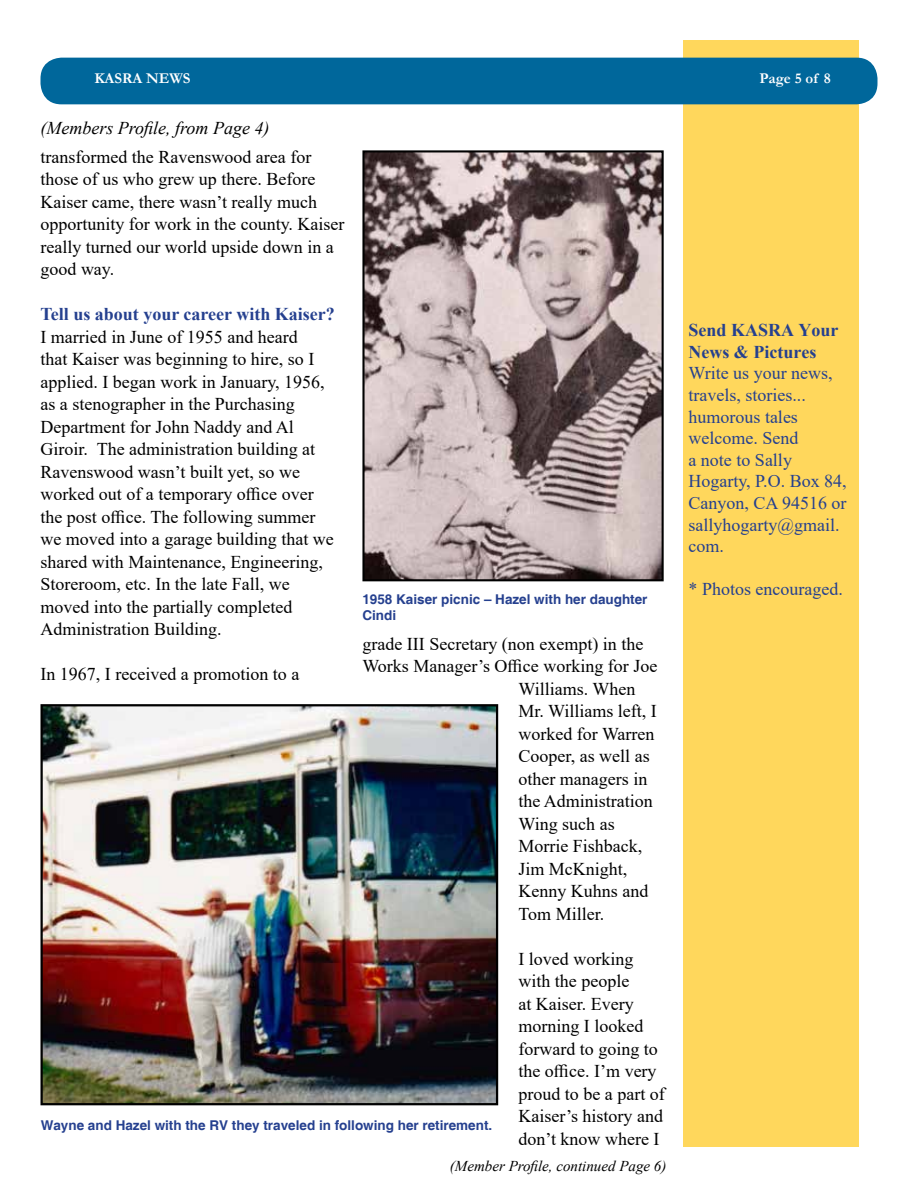
<style>
.page{position:relative;width:918px;height:1188px;background:#fff}
.page>*{position:absolute;margin:0;border:0;box-sizing:border-box;transform-origin:0 0}
.t1{font:18px/22.5px "Times New Roman";color:#000}
.t2{font:18px/21.6px "Times New Roman";color:#25408f}
.t3{font:700 18px/21.6px "Times New Roman";color:#25408f}
.t4{font:italic 18px "Times New Roman";color:#000}
.t5{font:italic 15px "Times New Roman";color:#000}
.t6{font:700 15px "Garamond";color:#fff}
.t7{font:700 13.5px/16.2px "Helvetica";color:#25408f}
</style>
<div class="page">
<div style="left:684px;top:40px;width:175px;height:1108px;background:#ffd75c"></div>
<div style="left:40px;top:58px;width:838px;height:46px;background:#00679b;border-radius:21px"></div>
<img style="left:365px;top:153px;width:296px;height:425px">
<div style="left:362px;top:150px;width:302px;height:431px;border:2px solid #000"></div>
<img style="left:44px;top:707px;width:451px;height:395px">
<div style="left:41px;top:704px;width:457px;height:401px;border:2px solid #000"></div>
<p class="t6" style="left:94px;top:68px;width:98px">KASRA NEWS</p>
<p class="t6" style="left:760px;top:68px;width:73px">Page 5 of 8</p>
<p class="t4" style="left:40px;top:116px;width:231px">(Members Profile, from Page 4)</p>
<p class="t1" style="left:40px;top:145px;width:305px">transformed the Ravenswood area for those of us who grew up there. Before Kaiser came, there wasn’t really much opportunity for work in the county. Kaiser really turned our world upside down in a good way.</p>
<p class="t3" style="left:40px;top:303px;width:296px">Tell us about your career with Kaiser?</p>
<p class="t1" style="left:40px;top:325px;width:295px">I married in June of 1955 and heard<br>that Kaiser was beginning to hire, so I applied. I began work in January, 1956, as a stenographer in the Purchasing Department for John Naddy and Al Giroir. The administration building at Ravenswood wasn’t built yet, so we worked out of a temporary office over the post office. The following summer we moved into a garage building that we shared with Maintenance, Engineering, Storeroom, etc. In the late Fall, we moved into the partially completed Administration Building.</p>
<p class="t1" style="left:40px;top:663px;width:260px">In 1967, I received a promotion to a</p>
<p class="t7" style="left:362px;top:592px;width:287px">1958 Kaiser picnic – Hazel with her daughter<br>Cindi</p>
<p class="t1" style="left:362px;top:632px;width:282px">grade III Secretary (non exempt) in the</p>
<p class="t1" style="left:362px;top:655px;width:296px">Works Manager’s Office working for Joe</p>
<p class="t1" style="left:518px;top:677px;width:118px">Williams. When</p>
<p class="t1" style="left:518px;top:700px;width:140px">Mr. Williams left, I</p>
<p class="t1" style="left:518px;top:722px;width:138px">worked for Warren</p>
<p class="t1" style="left:518px;top:745px;width:133px">Cooper, as well as</p>
<p class="t1" style="left:518px;top:767px;width:130px">other managers in</p>
<p class="t1" style="left:518px;top:790px;width:136px">the Administration</p>
<p class="t1" style="left:518px;top:812px;width:98px">Wing such as</p>
<p class="t1" style="left:518px;top:835px;width:125px">Morrie Fishback,</p>
<p class="t1" style="left:518px;top:857px;width:111px">Jim McKnight,</p>
<p class="t1" style="left:518px;top:880px;width:131px">Kenny Kuhns and</p>
<p class="t1" style="left:518px;top:902px;width:87px">Tom Miller.</p>
<p class="t1" style="left:518px;top:947px;width:148px">I loved working with the people<br>at Kaiser. Every morning I looked forward to going to the office. I’m very proud to be a part of<br>Kaiser’s history and don’t know where I</p>
<p class="t7" style="left:41px;top:1118px;width:453px">Wayne and Hazel with the RV they traveled in following her retirement.</p>
<p class="t5" style="left:450px;top:1156px;width:218px">(Member Profile, continued Page 6)</p>
<p class="t3" style="left:688px;top:319px;width:152px">Send KASRA Your<br>News &amp; Pictures</p>
<p class="t2" style="left:688px;top:362px;width:160px">Write us your news, travels, stories... humorous tales welcome. Send<br>a note to Sally<br>Hogarty, P.O. Box 84,<br>Canyon, CA 94516 or sallyhogarty@gmail. com.</p>
<p class="t2" style="left:688px;top:578px;width:156px">* Photos encouraged.</p>
</div>
